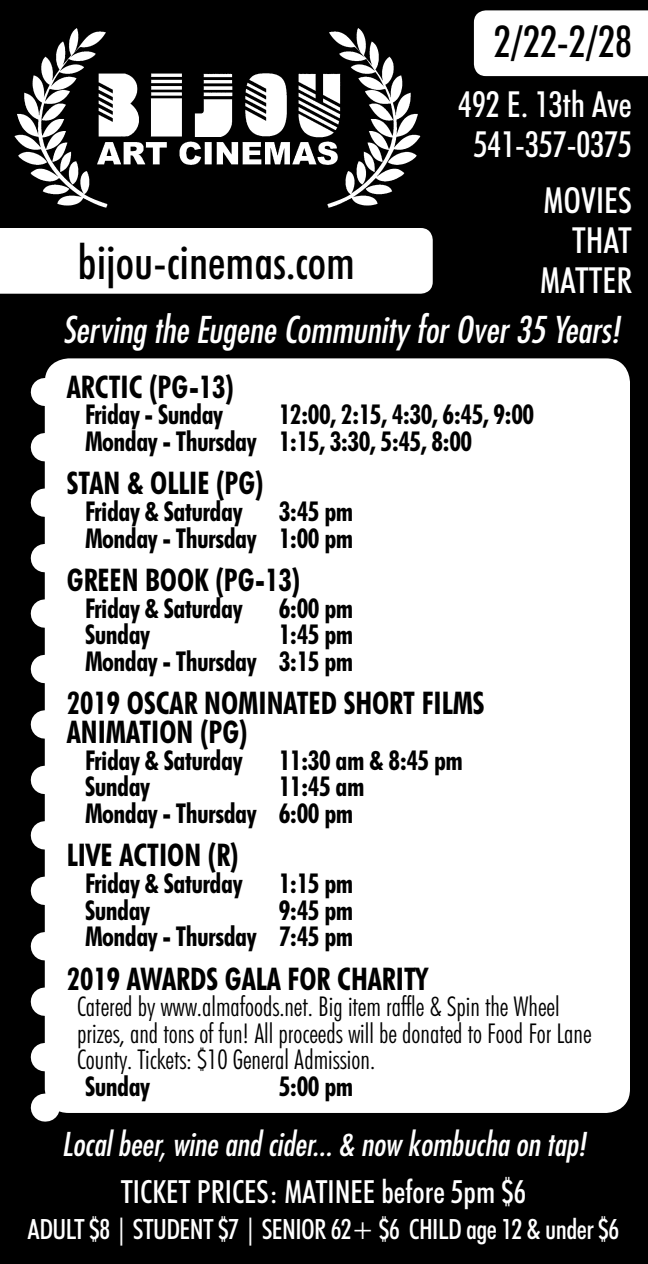
<style>
.page{position:relative;width:648px;height:1264px;background:#000}
.page>*{position:absolute;margin:0;border:0;box-sizing:border-box;transform-origin:0 0}
.t1{font:500 condensed 48px "Futura BT";color:#000}
.t2{font:500 condensed 44px "Futura BT";color:#000}
.t3{font:italic condensed 36px "Futura";color:#fff}
.t4{font:500 condensed 36px "Futura BT";color:#fff}
.t5{font:italic condensed 32px "Futura";color:#fff}
.t6{font:500 condensed 32px "Futura BT";color:#fff}
.t7{font:700 condensed 31.2px "Futura BT";color:#000}
.t8{font:500 condensed 28px "Futura BT";letter-spacing:-.02em;color:#fff}
.t9{font:700 condensed 27.2px "Futura BT";letter-spacing:-.02em;color:#000}
.t10{font:300 condensed 27.2px/26.4px "Futura BT";color:#000}
</style>
<div class="page">
<div style="left:45px;top:358px;width:585px;height:755px;background:#fff;border-radius:24px"></div>
<div style="left:0;top:228px;width:433px;height:66px;background:#fff"></div>
<div style="left:474px;top:10px;width:174px;height:66px;background:#fff"></div>
<svg style="left:31px;top:447px;width:14px;height:633px"></svg>
<svg style="left:45px;top:1094px;width:1px;height:28px"></svg>
<img style="left:14px;top:28px;width:407px;height:180px">
<p class="t1" style="left:78px;top:233px;width:278px">bijou-cinemas.com</p>
<p class="t2" style="left:494px;top:15px;width:140px">2/22-2/28</p>
<p class="t4" style="left:458px;top:83px;width:175px">492 E. 13th Ave</p>
<p class="t4" style="left:474px;top:123px;width:160px">541-357-0375</p>
<p class="t4" style="left:544px;top:179px;width:90px">MOVIES</p>
<p class="t4" style="left:572px;top:219px;width:61px">THAT</p>
<p class="t4" style="left:540px;top:259px;width:93px">MATTER</p>
<p class="t3" style="left:63px;top:308px;width:558px">Serving the Eugene Community for Over 35 Years!</p>
<p class="t7" style="left:67px;top:368px;width:169px">ARCTIC (PG-13)</p>
<p class="t9" style="left:85px;top:398px;width:140px">Friday - Sunday</p>
<p class="t9" style="left:279px;top:398px;width:257px">12:00, 2:15, 4:30, 6:45, 9:00</p>
<p class="t9" style="left:85px;top:425px;width:389px">Monday - Thursday 1:15, 3:30, 5:45, 8:00</p>
<p class="t7" style="left:67px;top:464px;width:198px">STAN &amp; OLLIE (PG)</p>
<p class="t9" style="left:85px;top:495px;width:159px">Friday &amp; Saturday</p>
<p class="t9" style="left:279px;top:495px;width:76px">3:45 pm</p>
<p class="t9" style="left:85px;top:521px;width:270px">Monday - Thursday 1:00 pm</p>
<p class="t7" style="left:67px;top:561px;width:235px">GREEN BOOK (PG-13)</p>
<p class="t9" style="left:85px;top:591px;width:159px">Friday &amp; Saturday</p>
<p class="t9" style="left:279px;top:591px;width:76px">6:00 pm</p>
<p class="t9" style="left:85px;top:618px;width:67px">Sunday</p>
<p class="t9" style="left:279px;top:618px;width:76px">1:45 pm</p>
<p class="t9" style="left:85px;top:644px;width:270px">Monday - Thursday 3:15 pm</p>
<p class="t7" style="left:67px;top:684px;width:419px">2019 OSCAR NOMINATED SHORT FILMS</p>
<p class="t7" style="left:67px;top:713px;width:182px">ANIMATION (PG)</p>
<p class="t9" style="left:85px;top:744px;width:159px">Friday &amp; Saturday</p>
<p class="t9" style="left:279px;top:744px;width:186px">11:30 am &amp; 8:45 pm</p>
<p class="t9" style="left:85px;top:770px;width:67px">Sunday</p>
<p class="t9" style="left:279px;top:770px;width:87px">11:45 am</p>
<p class="t9" style="left:85px;top:797px;width:270px">Monday - Thursday 6:00 pm</p>
<p class="t7" style="left:67px;top:836px;width:173px">LIVE ACTION (R)</p>
<p class="t9" style="left:85px;top:867px;width:159px">Friday &amp; Saturday</p>
<p class="t9" style="left:279px;top:867px;width:76px">1:15 pm</p>
<p class="t9" style="left:85px;top:893px;width:67px">Sunday</p>
<p class="t9" style="left:279px;top:893px;width:76px">9:45 pm</p>
<p class="t9" style="left:85px;top:920px;width:270px">Monday - Thursday 7:45 pm</p>
<p class="t7" style="left:67px;top:960px;width:362px">2019 AWARDS GALA FOR CHARITY</p>
<p class="t10" style="left:77px;top:993px;width:516px">Catered by www.almafoods.net. Big item raffle &amp; Spin the Wheel prizes, and tons of fun! All proceeds will be donated to Food For Lane<br>County. Tickets: $10 General Admission.</p>
<p class="t9" style="left:85px;top:1070px;width:67px">Sunday</p>
<p class="t9" style="left:279px;top:1070px;width:76px">5:00 pm</p>
<p class="t5" style="left:62px;top:1125px;width:526px">Local beer, wine and cider... &amp; now kombucha on tap!</p>
<p class="t6" style="left:121px;top:1172px;width:407px">TICKET PRICES: MATINEE before 5pm $6</p>
<p class="t8" style="left:28px;top:1212px;width:593px">ADULT $8 | STUDENT $7 | SENIOR 62+ $6 CHILD age 12 &amp; under $6</p>
</div>
